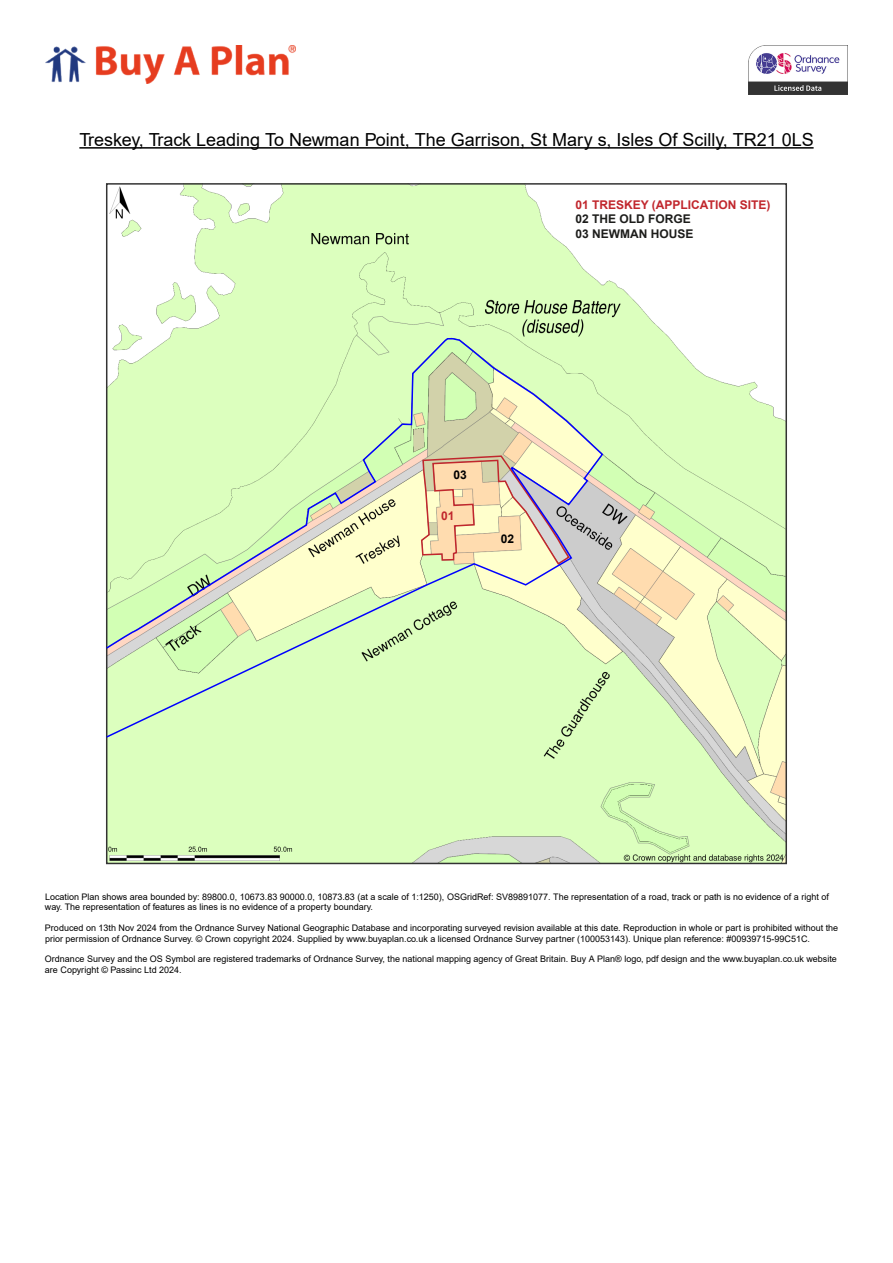
<style>
.page{position:relative;width:893px;height:1263px;background:#fff}
.page>*{position:absolute;margin:0;border:0;box-sizing:border-box;transform-origin:0 0}
.t1{font:18px "Arial";color:#000}
.t2{font:700 12px "Arial";color:#c1272d}
.t3{font:700 12px/14.4px "Arial";color:#1d1d1b}
.t4{font:700 12px "Arial";color:#000}
.t5{font:9px/10.4px "Arial";color:#000}
</style>
<div class="page">
<img style="left:45px;top:45px;width:251px;height:38px">
<img style="left:748px;top:45px;width:100px;height:50px">
<hr style="left:79px;top:147px;width:735px;height:2px;background:#000">
<img style="left:109px;top:186px;width:675px;height:675px">
<svg style="left:106px;top:337px;width:498px;height:402px;background:#dbf1bc"></svg>
<h1 class="t1" style="left:79px;top:127px;width:736px">Treskey, Track Leading To Newman Point, The Garrison, St Mary s, Isles Of Scilly, TR21 0LS</h1>
<h2 class="t2" style="left:575px;top:196px;width:196px">01 TRESKEY (APPLICATION SITE)</h2>
<h2 class="t3" style="left:575px;top:212px;width:120px">02 THE OLD FORGE<br>03 NEWMAN HOUSE</h2>
<h2 class="t4" style="left:453px;top:467px;width:15px">03</h2>
<h2 class="t2" style="left:441px;top:507px;width:15px">01</h2>
<h2 class="t4" style="left:501px;top:530px;width:15px">02</h2>
<p class="t5" style="left:45px;top:891px;width:785px">Location Plan shows area bounded by: 89800.0, 10673.83 90000.0, 10873.83 (at a scale of 1:1250), OSGridRef: SV89891077. The representation of a road, track or path is no evidence of a right of way. The representation of features as lines is no evidence of a property boundary.</p>
<p class="t5" style="left:45px;top:923px;width:795px">Produced on 13th Nov 2024 from the Ordnance Survey National Geographic Database and incorporating surveyed revision available at this date. Reproduction in whole or part is prohibited without the prior permission of Ordnance Survey. © Crown copyright 2024. Supplied by www.buyaplan.co.uk a licensed Ordnance Survey partner (100053143). Unique plan reference: #00939715-99C51C.</p>
<p class="t5" style="left:45px;top:954px;width:793px">Ordnance Survey and the OS Symbol are registered trademarks of Ordnance Survey, the national mapping agency of Great Britain. Buy A Plan® logo, pdf design and the www.buyaplan.co.uk website are Copyright © Passinc Ltd 2024.</p>
</div>
